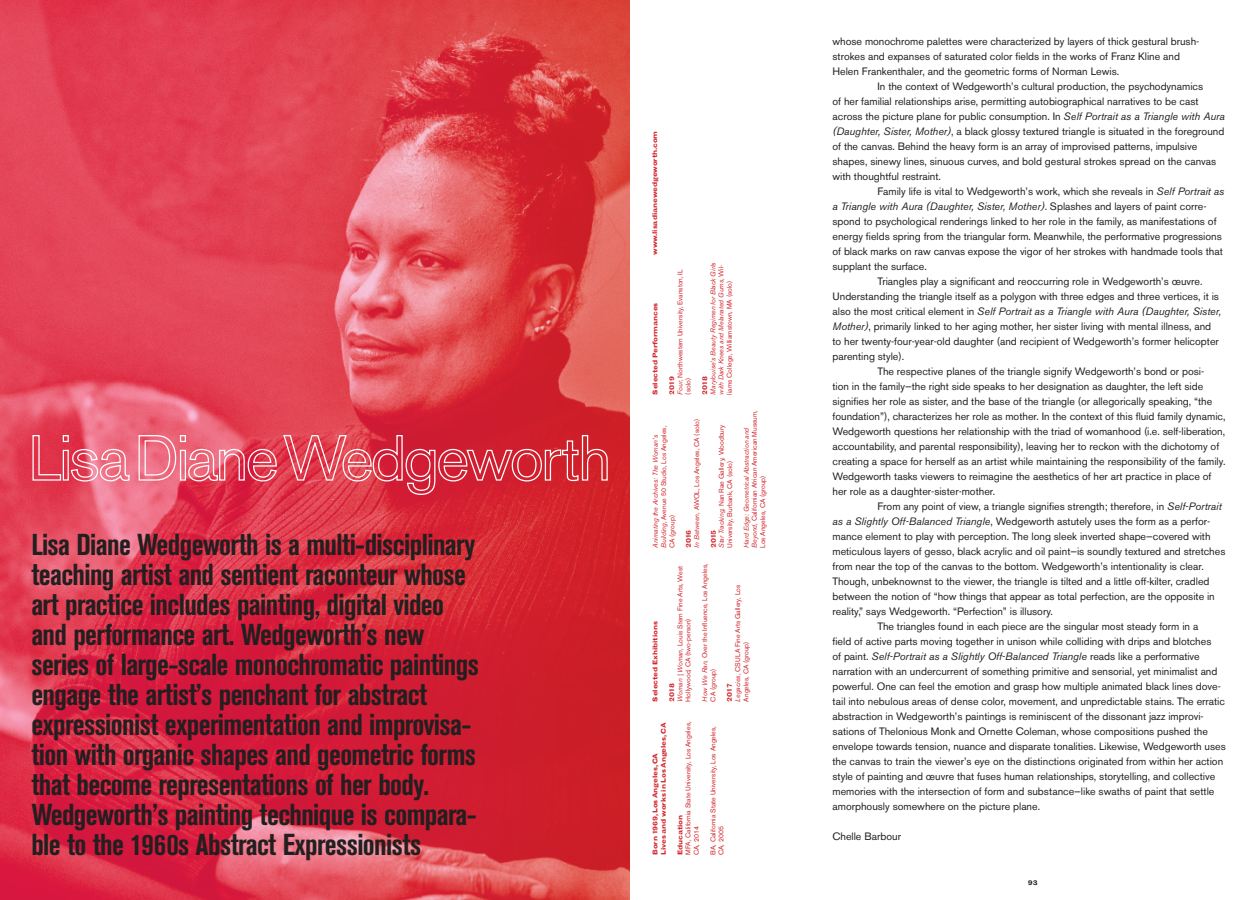
<style>
.page{position:relative;width:1260px;height:900px;background:#fff}
.page>*{position:absolute;margin:0;border:0;box-sizing:border-box;transform-origin:0 0}
.t1{font:700 condensed 30px/30px "Akzidenz Grotesk BE";letter-spacing:-.02em;color:#231f20}
.t2{font:10.62px "Akzidenz Grotesk BE";color:#231f20}
.t3{font:italic 10.62px "Akzidenz Grotesk BE";color:#231f20}
.t4{font:6.88px/8.2px "Akzidenz Grotesk BE";color:#d1232a}
.t5{font:italic 6.88px/8.2px "Akzidenz Grotesk BE";color:#d1232a}
.t6{font:700 expanded 6.88px/8.2px "Grotesque";letter-spacing:-.02em;color:#d1232a}
.t7{font:700 expanded 6.88px "Grotesque";color:#231f20}
.s1{font-style:italic}
.s2{font-style:normal}
</style>
<div class="page">
<svg style="left:0;top:0;width:630px;height:900px;background:#dd3b4b"></svg>
<svg style="left:32px;top:434px;width:98px;height:48px;background:#ea6a7d"></svg>
<svg style="left:138px;top:434px;width:470px;height:62px;background:#de4d5d"></svg>
<p class="t1" style="left:31px;top:530px;width:449px">Lisa Diane Wedgeworth is a multi-disciplinary teaching artist and sentient raconteur whose art practice includes painting, digital video and performance art. Wedgeworth’s new series of large-scale monochromatic paintings engage the artist’s penchant for abstract expressionist experimentation and improvisa&shy;tion with organic shapes and geometric forms that become representations of her body.<br>Wedgeworth’s painting technique is compara&shy;ble to the 1960s Abstract Expressionists</p>
<p class="t6" style="left:651px;top:255px;width:126px;rotate:-90deg">www.lisadianewedgeworth.com</p>
<p class="t6" style="left:651px;top:395px;width:93px;rotate:-90deg">Selected Performances</p>
<p class="t4" style="left:676px;top:395px;width:127px;rotate:-90deg"><span class="s1">Four</span>, Northwestern University, Evanston, IL (solo)</p>
<p class="t6" style="left:668px;top:395px;width:20px;rotate:-90deg">2019</p>
<p class="t5" style="left:709px;top:395px;width:134px;rotate:-90deg">Marylouise’s Beauty Regimen for Black Girls with Dark Knees and Melanated Gums<span class="s2">, Wil&shy;liams College, Williamstown, MA (solo)</span></p>
<p class="t6" style="left:701px;top:395px;width:20px;rotate:-90deg">2018</p>
<p class="t5" style="left:651px;top:548px;width:124px;rotate:-90deg">Animating the Archives: The Woman’s<br>Building<span class="s2">, Avenue 50 Studio, Los Angeles,<br>CA (group)</span></p>
<p class="t4" style="left:693px;top:548px;width:130px;rotate:-90deg"><span class="s1">In Between</span>, AWOL, Los Angeles, CA (solo)</p>
<p class="t6" style="left:684px;top:548px;width:20px;rotate:-90deg">2016</p>
<p class="t4" style="left:717px;top:548px;width:125px;rotate:-90deg"><span class="s1">Star Tracking</span>, Nan Rae Gallery, Woodbury<br>University, Burbank, CA (solo)</p>
<p class="t6" style="left:709px;top:548px;width:20px;rotate:-90deg">2015</p>
<p class="t4" style="left:742px;top:548px;width:139px;rotate:-90deg"><span class="s1">Hard Edge: Geometrical Abstraction and<br>Beyond</span>, Californian African American Museum,<br>Los Angeles, CA (group)</p>
<p class="t6" style="left:651px;top:702px;width:82px;rotate:-90deg">Selected Exhibitions</p>
<p class="t4" style="left:676px;top:702px;width:137px;rotate:-90deg"><span class="s1">Woman | Woman</span>, Louis Stern Fine Arts, West<br>Hollywood, CA (two-person)</p>
<p class="t4" style="left:701px;top:702px;width:140px;rotate:-90deg"><span class="s1">How We Ran</span>, Over the Influence, Los Angeles,<br>CA (group)</p>
<p class="t6" style="left:668px;top:702px;width:20px;rotate:-90deg">2018</p>
<p class="t4" style="left:734px;top:702px;width:118px;rotate:-90deg"><span class="s1">Legacies</span>, CSULA Fine Arts Gallery, Los<br>Angeles, CA (group)</p>
<p class="t6" style="left:725px;top:702px;width:20px;rotate:-90deg">2017</p>
<p class="t6" style="left:651px;top:855px;width:134px;rotate:-90deg">Born 1969, Los Angeles, CA<br>Lives and works in Los Angeles, CA</p>
<p class="t4" style="left:684px;top:855px;width:135px;rotate:-90deg">MFA, California State University, Los Angeles,<br>CA, 2014</p>
<p class="t4" style="left:709px;top:855px;width:130px;rotate:-90deg">BA, California State University, Los Angeles,<br>CA, 2005</p>
<p class="t6" style="left:676px;top:855px;width:41px;rotate:-90deg">Education</p>
<p class="t2" style="left:832px;top:35px;width:368px">whose monochrome palettes were characterized by layers of thick gestural brush-</p>
<p class="t2" style="left:832px;top:50px;width:349px">strokes and expanses of saturated color fields in the works of Franz Kline and</p>
<p class="t2" style="left:832px;top:65px;width:288px">Helen Frankenthaler, and the geometric forms of Norman Lewis.</p>
<p class="t2" style="left:878px;top:80px;width:327px">In the context of Wedgeworth’s cultural production, the psychodynamics</p>
<p class="t2" style="left:832px;top:95px;width:368px">of her familial relationships arise, permitting autobiographical narratives to be cast</p>
<p class="t2" style="left:832px;top:110px;width:394px">across the picture plane for public consumption. In <span class="s1">Self Portrait as a Triangle with Aura</span></p>
<p class="t2" style="left:832px;top:125px;width:393px"><span class="s1">(Daughter, Sister, Mother)</span>, a black glossy textured triangle is situated in the foreground</p>
<p class="t2" style="left:832px;top:140px;width:366px">of the canvas. Behind the heavy form is an array of improvised patterns, impulsive</p>
<p class="t2" style="left:832px;top:155px;width:385px">shapes, sinewy lines, sinuous curves, and bold gestural strokes spread on the canvas</p>
<p class="t2" style="left:832px;top:170px;width:110px">with thoughtful restraint.</p>
<p class="t2" style="left:878px;top:185px;width:348px">Family life is vital to Wedgeworth’s work, which she reveals in <span class="s1">Self Portrait as</span></p>
<p class="t3" style="left:832px;top:200px;width:376px">a Triangle with Aura (Daughter, Sister, Mother)<span class="s2">. Splashes and layers of paint corre-</span></p>
<p class="t2" style="left:832px;top:215px;width:386px">spond to psychological renderings linked to her role in the family, as manifestations of</p>
<p class="t2" style="left:832px;top:230px;width:391px">energy fields spring from the triangular form. Meanwhile, the performative progressions</p>
<p class="t2" style="left:832px;top:245px;width:392px">of black marks on raw canvas expose the vigor of her strokes with handmade tools that</p>
<p class="t2" style="left:832px;top:260px;width:96px">supplant the surface.</p>
<p class="t2" style="left:878px;top:275px;width:326px">Triangles play a significant and reoccurring role in Wedgeworth’s œuvre.</p>
<p class="t2" style="left:832px;top:290px;width:388px">Understanding the triangle itself as a polygon with three edges and three vertices, it is</p>
<p class="t3" style="left:832px;top:305px;width:390px"><span class="s2">also the most critical element in</span> Self Portrait as a Triangle with Aura (Daughter, Sister,</p>
<p class="t2" style="left:832px;top:320px;width:380px"><span class="s1">Mother)</span>, primarily linked to her aging mother, her sister living with mental illness, and</p>
<p class="t2" style="left:832px;top:335px;width:388px">to her twenty-four-year-old daughter (and recipient of Wedgeworth’s former helicopter</p>
<p class="t2" style="left:832px;top:350px;width:73px">parenting style).</p>
<p class="t2" style="left:878px;top:365px;width:328px">The respective planes of the triangle signify Wedgeworth’s bond or posi-</p>
<p class="t2" style="left:832px;top:380px;width:372px">tion in the family—the right side speaks to her designation as daughter, the left side</p>
<p class="t2" style="left:832px;top:395px;width:381px">signifies her role as sister, and the base of the triangle (or allegorically speaking, “the</p>
<p class="t2" style="left:832px;top:410px;width:395px">foundation”), characterizes her role as mother. In the context of this fluid family dynamic,</p>
<p class="t2" style="left:832px;top:425px;width:394px">Wedgeworth questions her relationship with the triad of womanhood (i.e. self-liberation,</p>
<p class="t2" style="left:832px;top:440px;width:388px">accountability, and parental responsibility), leaving her to reckon with the dichotomy of</p>
<p class="t2" style="left:832px;top:455px;width:394px">creating a space for herself as an artist while maintaining the responsibility of the family.</p>
<p class="t2" style="left:832px;top:470px;width:381px">Wedgeworth tasks viewers to reimagine the aesthetics of her art practice in place of</p>
<p class="t2" style="left:832px;top:485px;width:164px">her role as a daughter-sister-mother.</p>
<p class="t2" style="left:878px;top:500px;width:346px">From any point of view, a triangle signifies strength; therefore, in <span class="s1">Self-Portrait</span></p>
<p class="t2" style="left:832px;top:515px;width:379px"><span class="s1">as a Slightly Off-Balanced Triangle</span>, Wedgeworth astutely uses the form as a perfor-</p>
<p class="t2" style="left:832px;top:530px;width:380px">mance element to play with perception. The long sleek inverted shape—covered with</p>
<p class="t2" style="left:832px;top:545px;width:394px">meticulous layers of gesso, black acrylic and oil paint—is soundly textured and stretches</p>
<p class="t2" style="left:832px;top:560px;width:373px">from near the top of the canvas to the bottom. Wedgeworth’s intentionality is clear.</p>
<p class="t2" style="left:832px;top:575px;width:379px">Though, unbeknownst to the viewer, the triangle is tilted and a little off-kilter, cradled</p>
<p class="t2" style="left:832px;top:590px;width:384px">between the notion of “how things that appear as total perfection, are the opposite in</p>
<p class="t2" style="left:832px;top:605px;width:222px">reality,” says Wedgeworth. “Perfection” is illusory.</p>
<p class="t2" style="left:878px;top:620px;width:322px">The triangles found in each piece are the singular most steady form in a</p>
<p class="t2" style="left:832px;top:635px;width:380px">field of active parts moving together in unison while colliding with drips and blotches</p>
<p class="t3" style="left:832px;top:650px;width:369px"><span class="s2">of paint.</span> Self-Portrait as a Slightly Off-Balanced Triangle <span class="s2">reads like a performative</span></p>
<p class="t2" style="left:832px;top:665px;width:386px">narration with an undercurrent of something primitive and sensorial, yet minimalist and</p>
<p class="t2" style="left:832px;top:680px;width:390px">powerful. One can feel the emotion and grasp how multiple animated black lines dove-</p>
<p class="t2" style="left:832px;top:695px;width:394px">tail into nebulous areas of dense color, movement, and unpredictable stains. The erratic</p>
<p class="t2" style="left:832px;top:710px;width:373px">abstraction in Wedgeworth’s paintings is reminiscent of the dissonant jazz improvi-</p>
<p class="t2" style="left:832px;top:725px;width:377px">sations of Thelonious Monk and Ornette Coleman, whose compositions pushed the</p>
<p class="t2" style="left:832px;top:740px;width:395px">envelope towards tension, nuance and disparate tonalities. Likewise, Wedgeworth uses</p>
<p class="t2" style="left:832px;top:755px;width:392px">the canvas to train the viewer’s eye on the distinctions originated from within her action</p>
<p class="t2" style="left:832px;top:770px;width:384px">style of painting and œuvre that fuses human relationships, storytelling, and collective</p>
<p class="t2" style="left:832px;top:785px;width:383px">memories with the intersection of form and substance—like swaths of paint that settle</p>
<p class="t2" style="left:832px;top:800px;width:209px">amorphously somewhere on the picture plane.</p>
<p class="t2" style="left:832px;top:830px;width:70px">Chelle Barbour</p>
<p class="t7" style="left:1028px;top:879px;width:12px">93</p>
</div>
